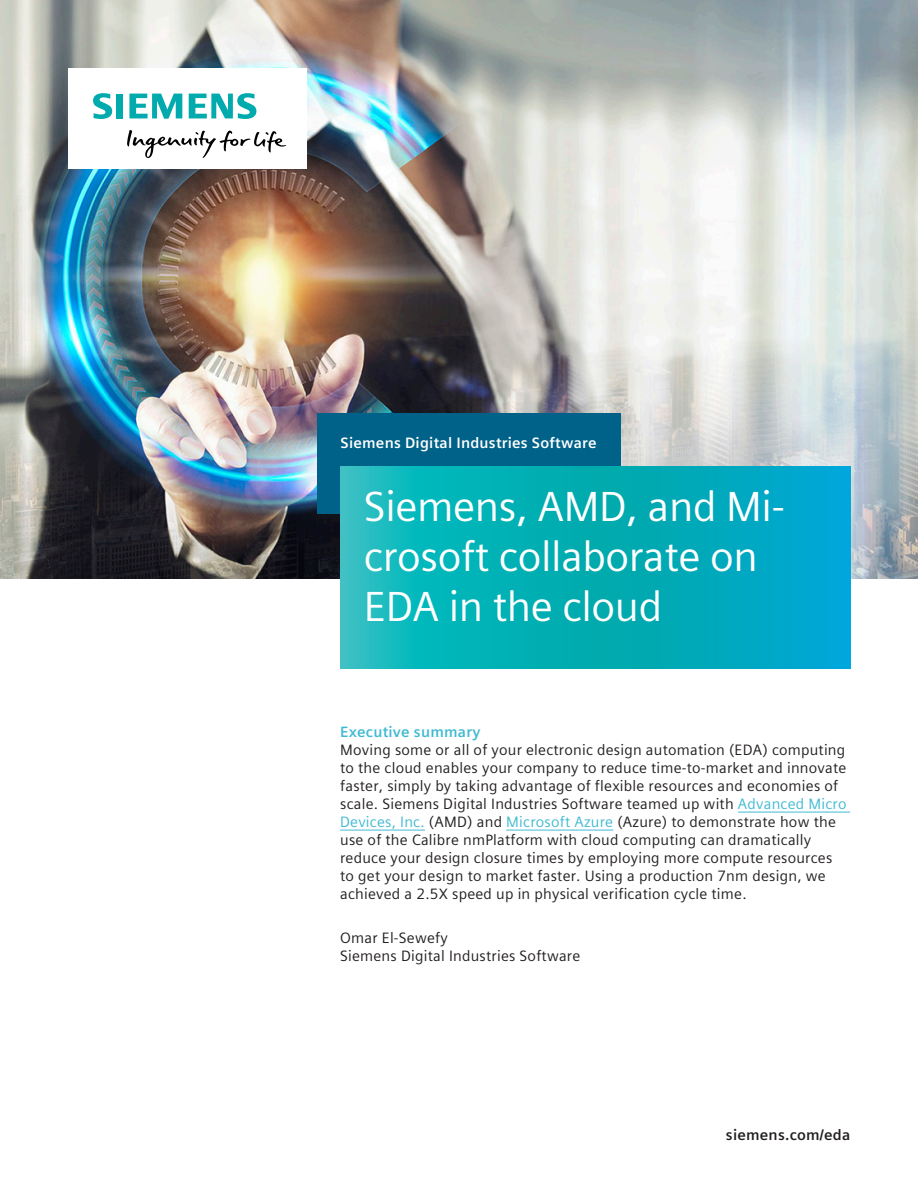
<style>
.page{position:relative;width:918px;height:1188px;background:#fff}
.page>*{position:absolute;margin:0;border:0;box-sizing:border-box;transform-origin:0 0}
._01__Headline__28pt{font:42px/50.4px "Siemens Sans Global";letter-spacing:-.01em;color:#fff}
.Body_text__10pt_4mm{font:15px/18px "Siemens Sans Global";letter-spacing:.015em;color:#231f20}
.Author_byline__10pt{font:15px/18px "Siemens Sans Global";letter-spacing:.015em;color:#231f20}
.Addnl_Panel__10pt_13{font:700 15px "Siemens Sans Global";letter-spacing:.015em;color:#fff}
.Body_Text_Head_Blue{font:700 15px "Siemens Sans Global";letter-spacing:.015em;color:#41bad2}
._03__URL__10pt{font:700 15px "Siemens Sans Global";letter-spacing:.015em;color:#231f20}
.s1{color:#41bad2}
</style>
<div class="page">
<img style="left:0;top:0;width:918px;height:578px">
<hr style="left:738px;top:812px;width:112px;height:1px;background:#41bad2">
<hr style="left:340px;top:830px;width:85px;height:1px;background:#41bad2">
<hr style="left:506px;top:830px;width:107px;height:1px;background:#41bad2">
<div style="left:317px;top:413px;width:304px;height:101px;background:#006288"></div>
<div style="left:68px;top:68px;width:238px;height:101px;background:#fff"></div>
<svg style="left:127px;top:130px;width:159px;height:28px"></svg>
<svg style="left:93px;top:93px;width:30px;height:26px"></svg>
<svg style="left:129px;top:94px;width:53px;height:25px"></svg>
<svg style="left:189px;top:93px;width:67px;height:26px"></svg>
<svg style="left:340px;top:466px;width:510px;height:203px;background:#05aebb"></svg>
<p class="Addnl_Panel__10pt_13" style="left:341px;top:431px;width:258px">Siemens Digital Industries Software</p>
<p class="_01__Headline__28pt" style="left:364px;top:481px;width:422px">Siemens, AMD, and Mi&shy;crosoft collaborate on<br>EDA in the cloud</p>
<p class="Body_Text_Head_Blue" style="left:340px;top:721px;width:142px">Executive summary</p>
<p class="Body_text__10pt_4mm" style="left:340px;top:741px;width:508px">Moving some or all of your electronic design automation (EDA) computing to the cloud enables your company to reduce time-to-market and innovate faster, simply by taking advantage of flexible resources and economies of scale. Siemens Digital Industries Software teamed up with <span class="s1">Advanced Micro Devices, Inc.</span> (AMD) and <span class="s1">Microsoft Azure</span> (Azure) to demonstrate how the use of the Calibre nmPlatform with cloud computing can dramatically reduce your design closure times by employing more compute resources to get your design to market faster. Using a production 7nm design, we achieved a 2.5X speed up in physical verification cycle time.</p>
<p class="Author_byline__10pt" style="left:340px;top:929px;width:242px">Omar El-Sewefy<br>Siemens Digital Industries Software</p>
<p class="_03__URL__10pt" style="left:726px;top:1123px;width:126px">siemens.com/eda</p>
</div>
